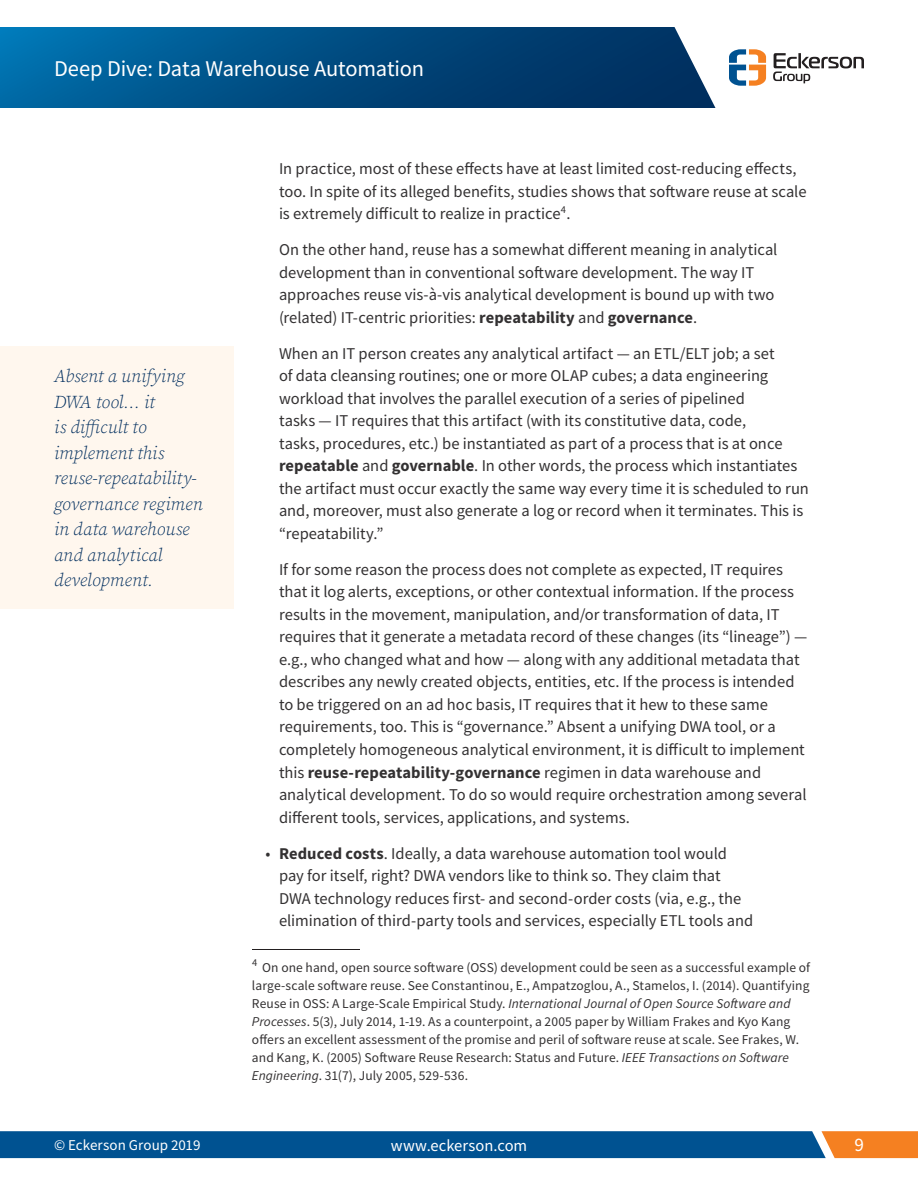
<style>
.page{position:relative;width:918px;height:1188px;background:#fff}
.page>*{position:absolute;margin:0;border:0;box-sizing:border-box;transform-origin:0 0}
.t1{font:22.5px "Source Sans Pro";letter-spacing:-.005em;color:#fff}
.t2{font:19.2px "Source Sans Pro";color:#fff}
.t3{font:italic 300 18px/25.5px "Source Serif Pro";letter-spacing:-.005em;color:#002e5e}
.t4{font:16.5px/22.5px "Source Sans Pro";color:#333132}
.t5{font:16.5px "Source Sans Pro";letter-spacing:.005em;color:#fff}
.t6{font:15px "Source Sans Pro";letter-spacing:.005em;color:#fff}
.t7{font:13.5px/18px "Source Sans Pro";letter-spacing:.005em;color:#333132}
.s1{font-weight:700}
.s2{font-style:italic}
</style>
<div class="page">
<svg style="left:0;top:27px;width:716px;height:81px;background:#075084"></svg>
<svg style="left:0;top:1131px;width:918px;height:27px;background:#1b5988"></svg>
<svg style="left:729px;top:49px;width:37px;height:37px"></svg>
<svg style="left:773px;top:53px;width:91px;height:30px"></svg>
<hr style="left:252px;top:949px;width:108px;height:1px;background:#231f20">
<div style="left:0;top:346px;width:234px;height:263px;background:#fff7ee"></div>
<h1 class="t1" style="left:54px;top:54px;width:372px">Deep Dive: Data Warehouse Automation</h1>
<p class="t3" style="left:54px;top:364px;width:150px">Absent a unifying<br>DWA tool… it<br>is difficult to implement this reuse-repeatability&shy;governance regimen in data warehouse and analytical development.</p>
<p class="t4" style="left:279px;top:158px;width:529px">In practice, most of these effects have at least limited cost-reducing effects, too. In spite of its alleged benefits, studies shows that software reuse at scale is extremely difficult to realize in practice<sup>4</sup>.</p>
<p class="t4" style="left:279px;top:239px;width:500px">On the other hand, reuse has a somewhat different meaning in analytical development than in conventional software development. The way IT approaches reuse vis-à-vis analytical development is bound up with two (related) IT-centric priorities: <span class="s1">repeatability</span> and <span class="s1">governance</span>.</p>
<p class="t4" style="left:279px;top:342px;width:531px">When an IT person creates any analytical artifact — an ETL/ELT job; a set<br>of data cleansing routines; one or more OLAP cubes; a data engineering workload that involves the parallel execution of a series of pipelined<br>tasks — IT requires that this artifact (with its constitutive data, code,<br>tasks, procedures, etc.) be instantiated as part of a process that is at once <span class="s1">repeatable</span> and <span class="s1">governable</span>. In other words, the process which instantiates the artifact must occur exactly the same way every time it is scheduled to run and, moreover, must also generate a log or record when it terminates. This is “repeatability.”</p>
<p class="t4" style="left:279px;top:558px;width:530px">If for some reason the process does not complete as expected, IT requires that it log alerts, exceptions, or other contextual information. If the process results in the movement, manipulation, and/or transformation of data, IT requires that it generate a metadata record of these changes (its “lineage”) — e.g., who changed what and how — along with any additional metadata that describes any newly created objects, entities, etc. If the process is intended to be triggered on an ad hoc basis, IT requires that it hew to these same requirements, too. This is “governance.” Absent a unifying DWA tool, or a completely homogeneous analytical environment, it is difficult to implement this <span class="s1">reuse-repeatability-governance</span> regimen in data warehouse and analytical development. To do so would require orchestration among several different tools, services, applications, and systems.</p>
<p class="t4" style="left:279px;top:842px;width:476px;text-indent:-13px">• <span class="s1">Reduced costs</span>. Ideally, a data warehouse automation tool would pay for itself, right? DWA vendors like to think so. They claim that DWA technology reduces first- and second-order costs (via, e.g., the elimination of third-party tools and services, especially ETL tools and</p>
<p class="t7" style="left:252px;top:958px;width:560px"><sup>4</sup> On one hand, open source software (OSS) development could be seen as a successful example of large-scale software reuse. See Constantinou, E., Ampatzoglou, A., Stamelos, I. (2014). Quantifying Reuse in OSS: A Large-Scale Empirical Study. <span class="s2">International Journal of Open Source Software and Processes</span>. 5(3), July 2014, 1-19. As a counterpoint, a 2005 paper by William Frakes and Kyo Kang offers an excellent assessment of the promise and peril of software reuse at scale. See Frakes, W. and Kang, K. (2005) Software Reuse Research: Status and Future. <span class="s2">IEEE Transactions on Software Engineering</span>. 31(7), July 2005, 529-536.</p>
<p class="t6" style="left:54px;top:1135px;width:148px">© Eckerson Group 2019</p>
<p class="t5" style="left:391px;top:1135px;width:138px">www.eckerson.com</p>
<p class="t2" style="left:854px;top:1132px;width:11px">9</p>
</div>
